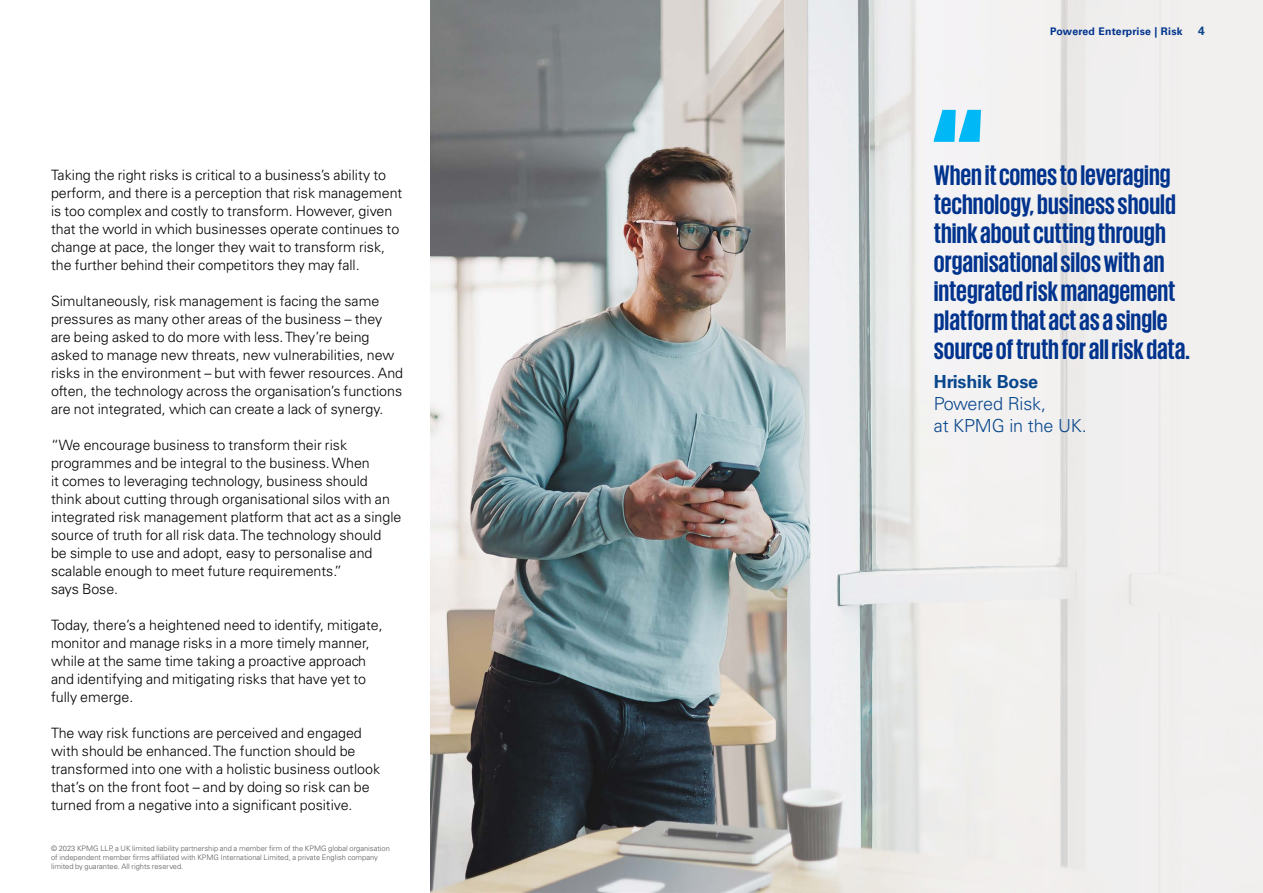
<style>
.page{position:relative;width:1263px;height:893px;background:#fff}
.page>*{position:absolute;margin:0;border:0;box-sizing:border-box;transform-origin:0 0}
.t1{font:700 28.95px/29px "KPMG";color:#00338d}
.t2{font:300 18px/21.6px "Univers LT Std";letter-spacing:-.01em;color:#09478d}
.t3{font:700 18px "Univers LT Std";letter-spacing:-.01em;color:#09478d}
.t4{font:300 14.25px/18px "Univers LT Std";color:#000}
.t5{font:700 12px "Univers LT Std";color:#0b4789}
.t6{font:700 10.5px "Univers LT Std";letter-spacing:.025em;color:#00338d}
.t7{font:300 7.5px/9px "Univers LT Std";color:#575756}
</style>
<div class="page">
<img style="left:431px;top:0;width:398px;height:893px">
<div style="left:829px;top:0;width:434px;height:893px;background:#f2f0ef"></div>
<svg style="left:934px;top:110px;width:47px;height:32px"></svg>
<p class="t4" style="left:51px;top:166px;width:353px">Taking the right risks is critical to a business’s ability to perform, and there is a perception that risk management is too complex and costly to transform. However, given that the world in which businesses operate continues to change at pace, the longer they wait to transform risk, the further behind their competitors they may fall.</p>
<p class="t4" style="left:51px;top:292px;width:354px">Simultaneously, risk management is facing the same pressures as many other areas of the business – they are being asked to do more with less. They’re being asked to manage new threats, new vulnerabilities, new risks in the environment – but with fewer resources. And often, the technology across the organisation’s functions are not integrated, which can create a lack of synergy.</p>
<p class="t4" style="left:51px;top:436px;width:352px">“We encourage business to transform their risk programmes and be integral to the business. When<br>it comes to leveraging technology, business should think about cutting through organisational silos with an integrated risk management platform that act as a single source of truth for all risk data. The technology should<br>be simple to use and adopt, easy to personalise and scalable enough to meet future requirements.”<br>says Bose.</p>
<p class="t4" style="left:51px;top:616px;width:333px">Today, there’s a heightened need to identify, mitigate, monitor and manage risks in a more timely manner, while at the same time taking a proactive approach and identifying and mitigating risks that have yet to fully emerge.</p>
<p class="t4" style="left:51px;top:724px;width:331px">The way risk functions are perceived and engaged with should be enhanced. The function should be transformed into one with a holistic business outlook that’s on the front foot – and by doing so risk can be turned from a negative into a significant positive.</p>
<p class="t7" style="left:51px;top:844px;width:340px">© 2023 KPMG LLP, a UK limited liability partnership and a member firm of the KPMG global organisation of independent member firms affiliated with KPMG International Limited, a private English company limited by guarantee. All rights reserved.</p>
<p class="t6" style="left:1050px;top:25px;width:134px">Powered Enterprise | Risk</p>
<p class="t5" style="left:1198px;top:23px;width:8px">4</p>
<h1 class="t1" style="left:934px;top:160px;width:258px">When it comes to leveraging technology, business should think about cutting through organisational silos with an integrated risk management platform that act as a single source of truth for all risk data.</h1>
<p class="t3" style="left:934px;top:371px;width:106px">Hrishik Bose</p>
<p class="t2" style="left:934px;top:393px;width:154px">Powered Risk,<br>at KPMG in the UK.</p>
</div>
